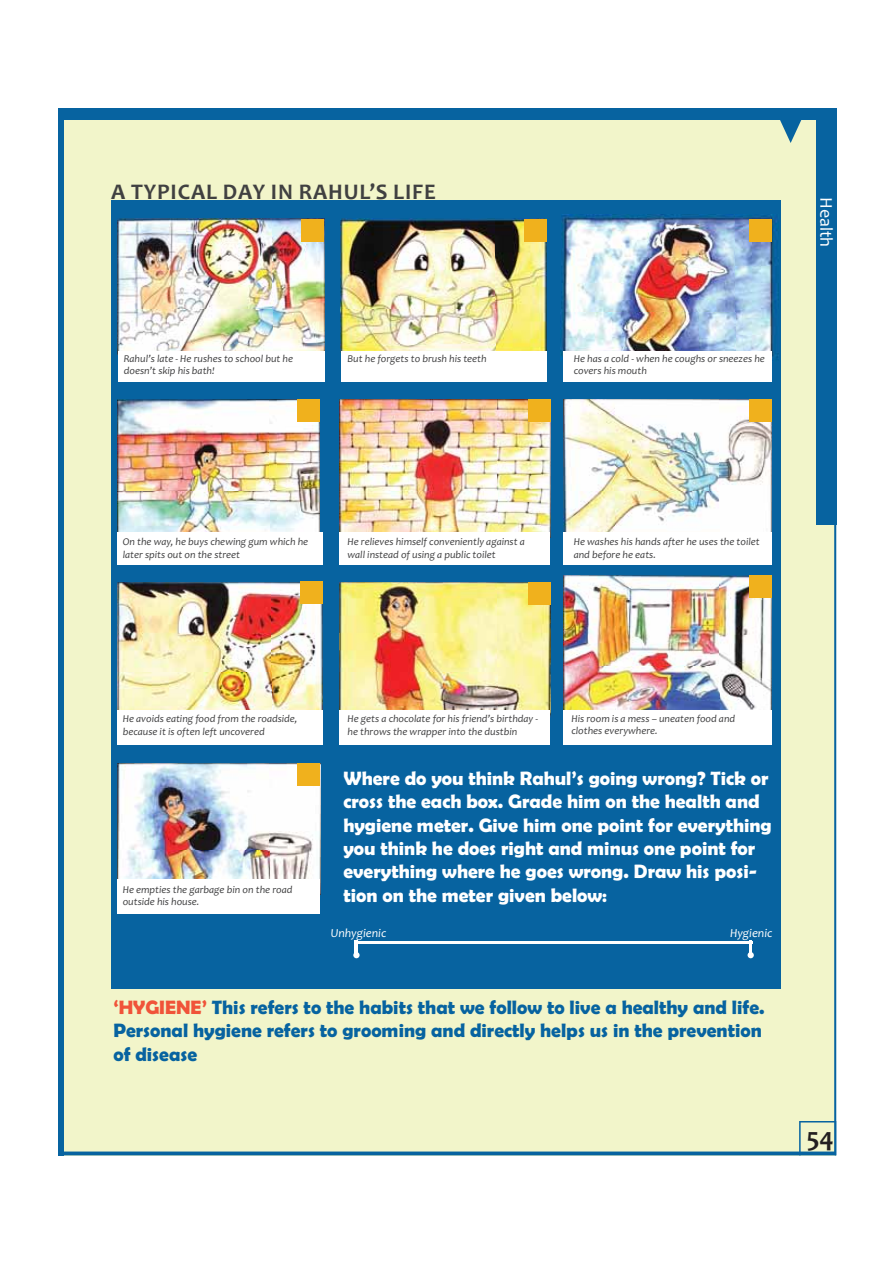
<style>
.page{position:relative;width:893px;height:1263px;background:#fff}
.page>*{position:absolute;margin:0;border:0;box-sizing:border-box;transform-origin:0 0}
.t1{font:700 27px "Candara";color:#231f20}
.t2{font:700 22.5px "Candara";letter-spacing:.04em;color:#404041}
.t3{font:700 19.5px/23.4px "Berlin Sans FB Demi";color:#fff}
.t4{font:700 19.5px/23.4px "Berlin Sans FB Demi";color:#0763a0}
.t5{font:18px "Candara";color:#fff}
.t6{font:italic 12.3px "Candara";color:#fff}
.t7{font:italic 10.5px/12.6px "Candara";color:#404041}
.s1{color:#f05339}
</style>
<div class="page">
<div style="left:60px;top:108px;width:776px;height:1047px;background:#f2f5ca"></div>
<hr style="left:60px;top:109px;width:4px;height:1046px;background:#0763a0">
<div style="left:815px;top:109px;width:21px;height:416px;background:#0763a0"></div>
<div style="left:60px;top:109px;width:760px;height:11px;background:#0763a0"></div>
<svg style="left:777px;top:120px;width:26px;height:23px"></svg>
<svg style="left:799px;top:1121px;width:37px;height:34px"></svg>
<div style="left:111px;top:200px;width:669px;height:789px;background:#0763a0"></div>
<img style="left:118px;top:399px;width:202px;height:133px">
<img style="left:560px;top:215px;width:218px;height:147px">
<img style="left:118px;top:219px;width:206px;height:132px">
<div style="left:118px;top:351px;width:206px;height:31px;background:#fff"></div>
<div style="left:563px;top:351px;width:208px;height:31px;background:#fff"></div>
<img style="left:339px;top:399px;width:211px;height:133px">
<img style="left:563px;top:399px;width:208px;height:133px">
<img style="left:118px;top:582px;width:205px;height:128px">
<img style="left:339px;top:582px;width:211px;height:128px">
<img style="left:563px;top:576px;width:208px;height:134px">
<img style="left:118px;top:763px;width:202px;height:116px">
<div style="left:118px;top:710px;width:205px;height:34px;background:#fff"></div>
<div style="left:118px;top:879px;width:202px;height:34px;background:#fff"></div>
<div style="left:339px;top:710px;width:211px;height:34px;background:#fff"></div>
<div style="left:563px;top:710px;width:208px;height:34px;background:#fff"></div>
<img style="left:340px;top:219px;width:207px;height:136px">
<div style="left:341px;top:351px;width:205px;height:31px;background:#fff"></div>
<div style="left:118px;top:532px;width:205px;height:33px;background:#fff"></div>
<div style="left:339px;top:532px;width:211px;height:33px;background:#fff"></div>
<div style="left:563px;top:532px;width:208px;height:33px;background:#fff"></div>
<div style="left:301px;top:220px;width:22px;height:22px;background:#f0b11d"></div>
<div style="left:524px;top:220px;width:23px;height:22px;background:#f0b11d"></div>
<div style="left:748px;top:220px;width:23px;height:22px;background:#f0b11d"></div>
<div style="left:748px;top:399px;width:23px;height:23px;background:#f0b11d"></div>
<div style="left:528px;top:399px;width:22px;height:23px;background:#f0b11d"></div>
<div style="left:297px;top:399px;width:23px;height:23px;background:#f0b11d"></div>
<div style="left:300px;top:581px;width:23px;height:23px;background:#f0b11d"></div>
<div style="left:528px;top:582px;width:23px;height:23px;background:#f0b11d"></div>
<div style="left:748px;top:576px;width:23px;height:22px;background:#f0b11d"></div>
<div style="left:297px;top:763px;width:23px;height:23px;background:#f0b11d"></div>
<hr style="left:355px;top:941px;width:397px;height:2px;background:#fff">
<hr style="left:355px;top:941px;width:3px;height:14px;background:#fff">
<hr style="left:749px;top:941px;width:3px;height:14px;background:#fff">
<svg style="left:353px;top:952px;width:6px;height:6px"></svg>
<svg style="left:747px;top:952px;width:6px;height:6px"></svg>
<h2 class="t2" style="left:111px;top:184px;width:326px">A TYPICAL DAY IN RAHUL’S LIFE</h2>
<p class="t7" style="left:124px;top:353px;width:171px">Rahul’s late - He rushes to school but he doesn’t skip his bath!</p>
<p class="t7" style="left:347px;top:353px;width:141px">But he forgets to brush his teeth</p>
<p class="t7" style="left:573px;top:353px;width:193px">He has a cold - when he coughs or sneezes he covers his mouth</p>
<h3 class="t5" style="left:832px;top:197px;width:52px;rotate:90deg">Health</h3>
<p class="t7" style="left:123px;top:537px;width:187px">On the way, he buys chewing gum which he later spits out on the street</p>
<p class="t7" style="left:347px;top:537px;width:179px">He relieves himself conveniently against a wall instead of using a public toilet</p>
<p class="t7" style="left:573px;top:537px;width:187px">He washes his hands after he uses the toilet and before he eats.</p>
<p class="t7" style="left:123px;top:713px;width:176px">He avoids eating food from the roadside, because it is often left uncovered</p>
<p class="t7" style="left:123px;top:884px;width:171px">He empties the garbage bin on the road outside his house.</p>
<p class="t7" style="left:347px;top:713px;width:192px">He gets a chocolate for his friend’s birthday - he throws the wrapper into the dustbin</p>
<p class="t7" style="left:571px;top:713px;width:165px">His room is a mess – uneaten food and clothes everywhere.</p>
<p class="t3" style="left:343px;top:768px;width:430px">Where do you think Rahul’s going wrong? Tick or cross the each box. Grade him on the health and hygiene meter. Give him one point for everything you think he does right and minus one point for everything where he goes wrong. Draw his posi&shy;tion on the meter given below:</p>
<p class="t6" style="left:331px;top:928px;width:57px">Unhygienic</p>
<p class="t6" style="left:730px;top:928px;width:44px">Hygienic</p>
<h3 class="t4" style="left:113px;top:997px;width:652px"><span class="s1">‘HYGIENE’</span> This refers to the habits that we follow to live a healthy and life.<br>Personal hygiene refers to grooming and directly helps us in the prevention of disease</h3>
<h1 class="t1" style="left:806px;top:1128px;width:29px">54</h1>
</div>
